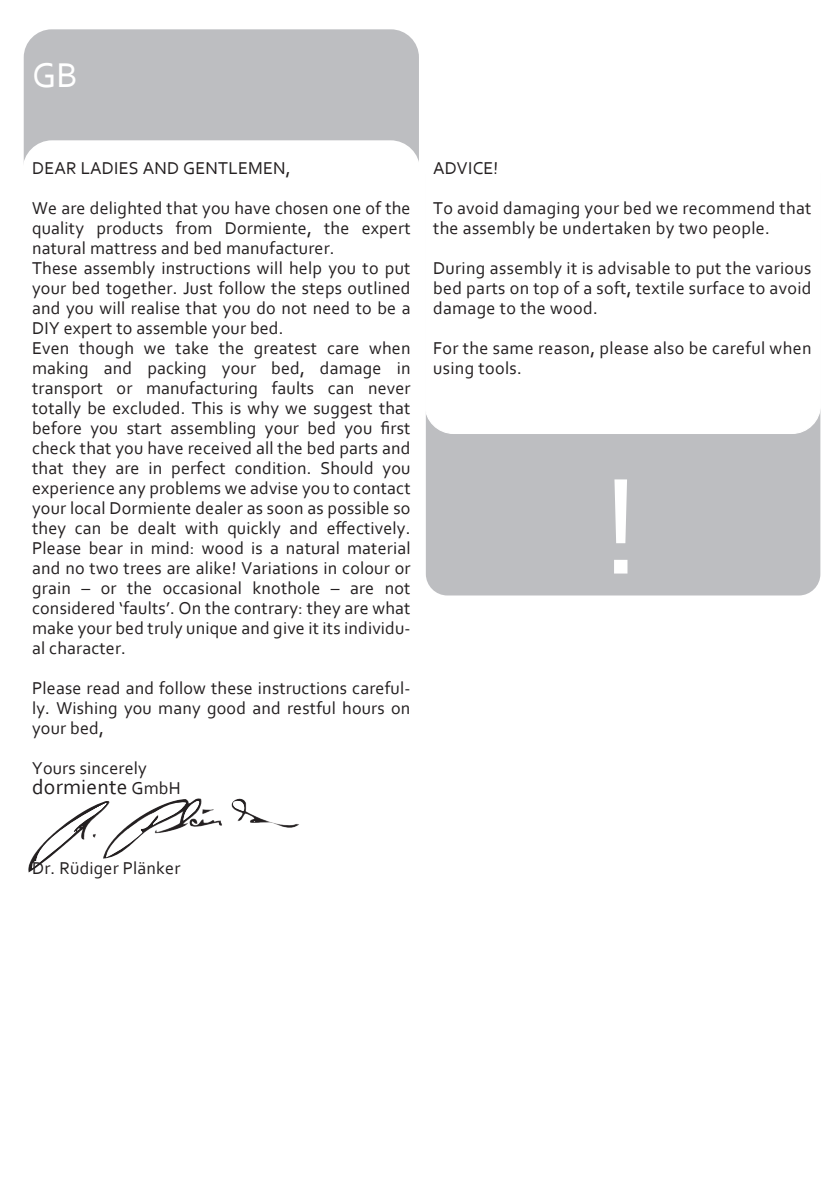
<style>
.page{position:relative;width:840px;height:1191px;background:#fff}
.page>*{position:absolute;margin:0;border:0;box-sizing:border-box;transform-origin:0 0}
.t1{font:144px "Corbel";color:#fff}
.t2{font:36px "Corbel";color:#fff}
.t3{font:21.6px "Corbel";letter-spacing:.01em;color:#231f20}
.t4{font:18px/20px "Corbel";letter-spacing:.01em;color:#231f20}
.s1{font-size:18px}
</style>
<div class="page">
<svg style="left:28px;top:798px;width:271px;height:74px"></svg>
<div style="left:425px;top:155px;width:394px;height:440px;background:#bdbec1;border-radius:22px"></div>
<div style="left:24px;top:29px;width:394px;height:459px;background:#bdbec1;border-radius:28px"></div>
<div style="left:425px;top:141px;width:394px;height:292px;background:#fff;border-radius:28px"></div>
<div style="left:424px;top:141px;width:396px;height:293px;border:1px solid #fff;border-radius:28px"></div>
<div style="left:24px;top:141px;width:394px;height:618px;background:#fff;border-radius:28px"></div>
<div style="left:23px;top:140px;width:396px;height:620px;border:2px solid #fff;border-radius:28px"></div>
<h2 class="t2" style="left:32px;top:53px;width:47px">GB</h2>
<p class="t4" style="left:32px;top:158px;width:260px">DEAR LADIES AND GENTLEMEN,</p>
<p class="t4" style="left:32px;top:198px;width:380px">We are delighted that you have chosen one of the quality products from Dormiente, the expert natural mattress and bed manufacturer.<br>These assembly instructions will help you to put your bed together. Just follow the steps outlined and you will realise that you do not need to be a DIY expert to assemble your bed.<br>Even though we take the greatest care when making and packing your bed, damage in transport or manufacturing faults can never totally be excluded. This is why we suggest that before you start assembling your bed you first check that you have received all the bed parts and that they are in perfect condition. Should you experience any problems we advise you to contact your local Dormiente dealer as soon as possible so they can be dealt with quickly and effectively.<br>Please bear in mind: wood is a natural material and no two trees are alike! Variations in colour or grain – or the occasional knothole – are not considered ‘faults’. On the contrary: they are what make your bed truly unique and give it its individu&shy;al character.</p>
<p class="t4" style="left:32px;top:678px;width:379px;text-align:justify">Please read and follow these instructions careful&shy;ly. Wishing you many good and restful hours on your bed,</p>
<p class="t4" style="left:32px;top:758px;width:116px">Yours sincerely</p>
<p class="t3" style="left:32px;top:774px;width:150px">dormiente <span class="s1">GmbH</span></p>
<p class="t4" style="left:433px;top:158px;width:67px">ADVICE!</p>
<p class="t4" style="left:433px;top:198px;width:380px">To avoid damaging your bed we recommend that the assembly be undertaken by two people.</p>
<p class="t4" style="left:433px;top:258px;width:380px;text-align:justify">During assembly it is advisable to put the various bed parts on top of a soft, textile surface to avoid damage to the wood.</p>
<p class="t4" style="left:433px;top:338px;width:380px">For the same reason, please also be careful when using tools.</p>
<h1 class="t1" style="left:601px;top:437px;width:40px">!</h1>
<p class="t4" style="left:32px;top:858px;width:150px">Dr. Rüdiger Plänker</p>
</div>
